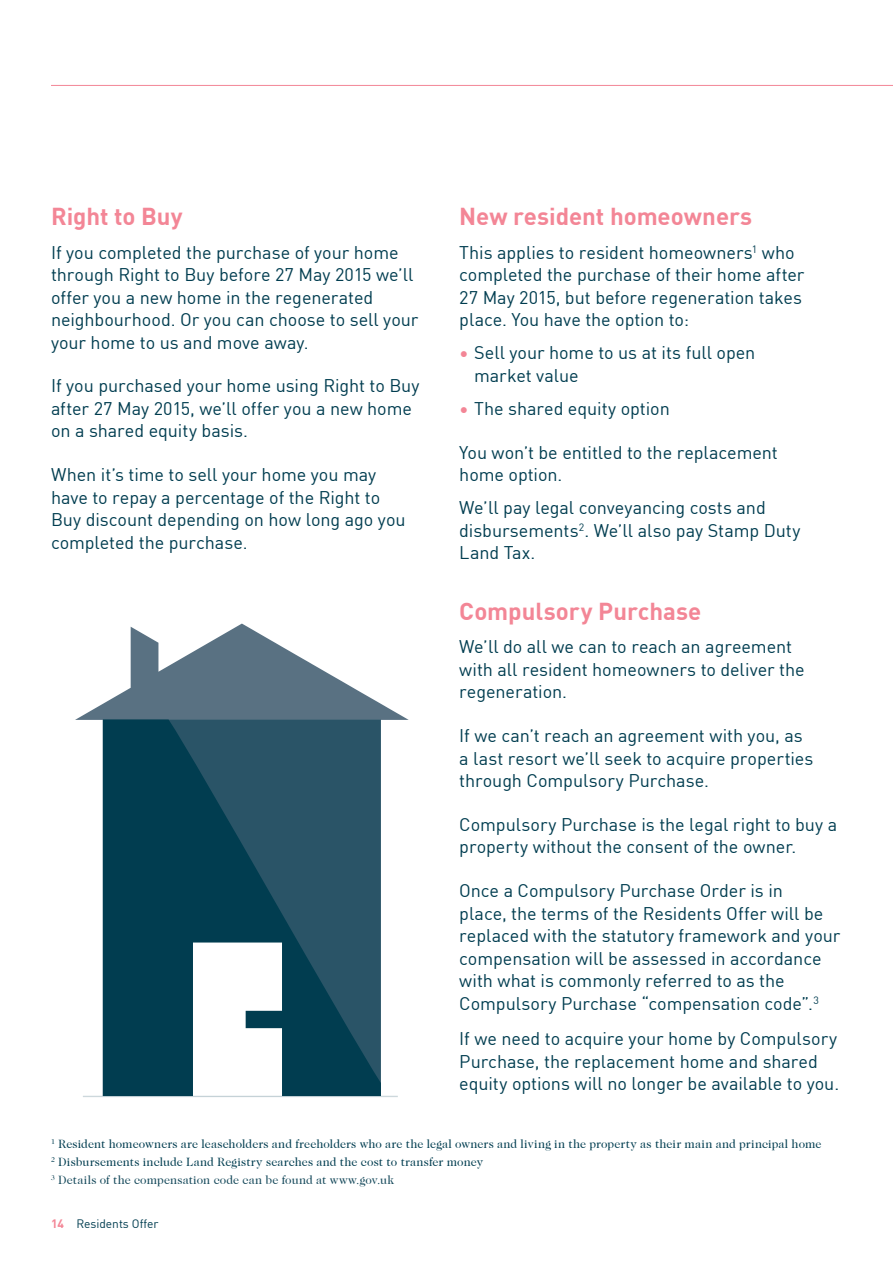
<style>
.page{position:relative;width:893px;height:1263px;background:#fff}
.page>*{position:absolute;margin:0;border:0;box-sizing:border-box;transform-origin:0 0}
.t1{font:700 24px "DINOT";color:#f38696}
.t2{font:18px/22.5px "DINOT";letter-spacing:-.005em;color:#013d50}
.t3{font:12px/18px "Caslon 224 Std";letter-spacing:.01em;color:#013d50}
.t4{font:12px "DINOT";color:#013d50}
.s1{color:#f38696}
.s2{color:#14485a}
.s3{font-weight:700;color:#f38696}
</style>
<div class="page">
<hr style="left:51px;top:85px;width:842px;height:1px;background:#f38696">
<svg style="left:75px;top:623px;width:334px;height:97px"></svg>
<svg style="left:103px;top:719px;width:278px;height:377px;background:#124659"></svg>
<svg style="left:193px;top:942px;width:89px;height:154px"></svg>
<hr style="left:83px;top:1096px;width:315px;height:1px;background:#013d50">
<h1 class="t1" style="left:51px;top:198px;width:133px">Right to Buy</h1>
<p class="t2" style="left:51px;top:239px;width:369px">If you completed the purchase of your home through Right to Buy before 27 May 2015 we’ll offer you a new home in the regenerated neighbourhood. Or you can choose to sell your your home to us and move away.</p>
<p class="t2" style="left:51px;top:373px;width:370px">If you purchased your home using Right to Buy after 27 May 2015, we’ll offer you a new home on a shared equity basis.</p>
<p class="t2" style="left:51px;top:462px;width:356px">When it’s time to sell your home you may have to repay a percentage of the Right to Buy discount depending on how long ago you completed the purchase.</p>
<h1 class="t1" style="left:459px;top:198px;width:294px">New resident homeowners</h1>
<p class="t2" style="left:459px;top:239px;width:347px">This applies to resident homeowners<sup>1</sup> who completed the purchase of their home after 27 May 2015, but before regeneration takes place. You have the option to:</p>
<p class="t2" style="left:474px;top:340px;width:283px;text-indent:-15px"><span class="s1">•</span> Sell your home to us at its full open market value</p>
<p class="t2" style="left:459px;top:396px;width:212px"><span class="s1">•</span> The shared equity option</p>
<p class="t2" style="left:459px;top:439px;width:320px">You won’t be entitled to the replacement home option.</p>
<p class="t2" style="left:459px;top:495px;width:343px">We’ll pay legal conveyancing costs and disbursements<sup>2</sup>. We’ll also pay Stamp Duty<br>Land Tax.</p>
<h1 class="t1" style="left:459px;top:593px;width:244px">Compulsory Purchase</h1>
<p class="t2" style="left:459px;top:634px;width:347px">We’ll do all we can to reach an agreement with all resident homeowners to deliver the regeneration.</p>
<p class="t2" style="left:459px;top:723px;width:356px">If we can’t reach an agreement with you, as a last resort we’ll seek to acquire properties through Compulsory Purchase.</p>
<p class="t2" style="left:459px;top:812px;width:379px">Compulsory Purchase is the legal right to buy a property without the consent of the owner.</p>
<p class="t2" style="left:459px;top:878px;width:383px">Once a Compulsory Purchase Order is in<br>place, the terms of the Residents Offer will be replaced with the statutory framework and your compensation will be assessed in accordance with what is commonly referred to as the Compulsory Purchase “compensation code”.<sup>3</sup></p>
<p class="t2" style="left:459px;top:1026px;width:381px">If we need to acquire your home by Compulsory<br>Purchase, the replacement home and shared equity options will no longer be available to you.</p>
<p class="t3" style="left:51px;top:1135px;width:772px"><sup>1</sup> Resident homeowners are leaseholders and freeholders who are the legal owners and living in the property as their main and principal home<br><sup>2</sup> Disbursements include Land Registry searches and the cost to transfer money<br><sup>3</sup> <span class="s2">Details of the compensation code can be found at www.gov.uk</span></p>
<p class="t4" style="left:51px;top:1214px;width:109px"><span class="s3">14</span> Residents Offer</p>
</div>
